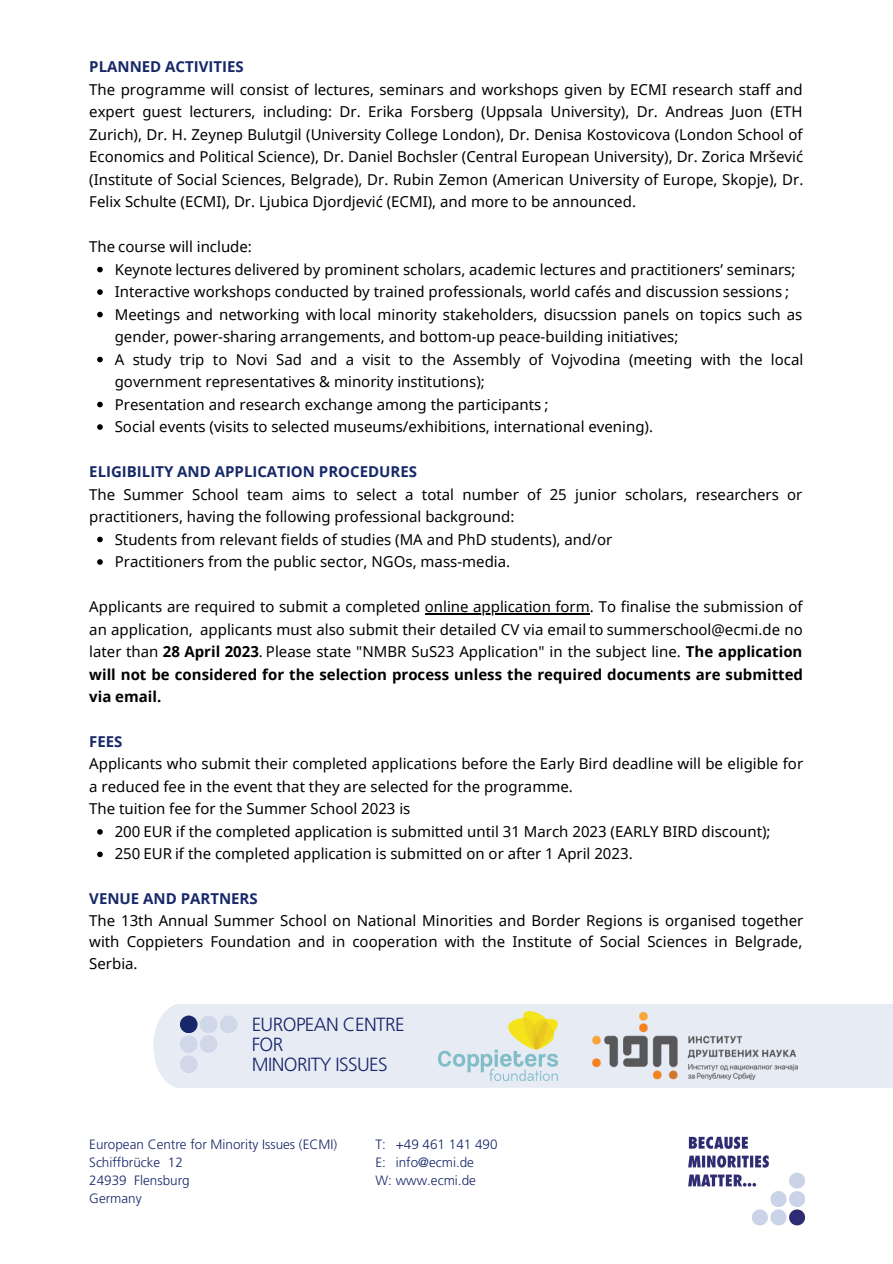
<style>
.page{position:relative;width:893px;height:1264px;background:#fff}
.page>*{position:absolute;margin:0;border:0;box-sizing:border-box;transform-origin:0 0}
.t1{font:300 19.05px/20px "Frutiger LT Std";letter-spacing:-.03em;color:#172769}
.t2{font:15px/22.5px "Noto Sans";color:#000}
.t3{font:700 15px "Open Sans";color:#172869}
.t4{font:300 13.5px/18px "Frutiger LT Std";color:#172769}
.s1{font-weight:700}
</style>
<div class="page">
<div style="left:179px;top:1004px;width:713px;height:83px;background:#e7ebf4"></div>
<svg style="left:153px;top:1004px;width:54px;height:83px"></svg>
<svg style="left:97px;top:267px;width:6px;height:5px"></svg>
<svg style="left:97px;top:289px;width:6px;height:6px"></svg>
<svg style="left:97px;top:312px;width:6px;height:5px"></svg>
<svg style="left:97px;top:357px;width:6px;height:5px"></svg>
<svg style="left:97px;top:402px;width:6px;height:5px"></svg>
<svg style="left:97px;top:424px;width:6px;height:6px"></svg>
<svg style="left:97px;top:536px;width:6px;height:6px"></svg>
<svg style="left:97px;top:559px;width:6px;height:6px"></svg>
<svg style="left:97px;top:829px;width:6px;height:5px"></svg>
<svg style="left:97px;top:851px;width:6px;height:6px"></svg>
<hr style="left:425px;top:613px;width:164px;height:1px;background:#000">
<img style="left:438px;top:1011px;width:119px;height:69px">
<div style="left:180px;top:1015px;width:17px;height:18px;background:#172769;border-radius:50%"></div>
<div style="left:200px;top:1015px;width:17px;height:18px;background:#cfd7e9;border-radius:50%"></div>
<div style="left:220px;top:1015px;width:17px;height:18px;background:#cfd7e9;border-radius:50%"></div>
<div style="left:180px;top:1035px;width:17px;height:17px;background:#cfd7e9;border-radius:50%"></div>
<div style="left:200px;top:1035px;width:17px;height:17px;background:#cfd7e9;border-radius:50%"></div>
<div style="left:180px;top:1055px;width:17px;height:18px;background:#cfd7e9;border-radius:50%"></div>
<img style="left:688px;top:1136px;width:116px;height:89px">
<img style="left:592px;top:1012px;width:205px;height:67px">
<p class="t3" style="left:89px;top:56px;width:156px">PLANNED ACTIVITIES</p>
<p class="t2" style="left:89px;top:78px;width:715px;text-align:justify">The programme will consist of lectures, seminars and workshops given by ECMI research staff and expert guest lecturers, including: Dr. Erika Forsberg (Uppsala University), Dr. Andreas Juon (ETH Zurich), Dr. H. Zeynep Bulutgil (University College London), Dr. Denisa Kostovicova (London School of Economics and Political Science), Dr. Daniel Bochsler (Central European University), Dr. Zorica Mršević (Institute of Social Sciences, Belgrade), Dr. Rubin Zemon (American University of Europe, Skopje), Dr.<br>Felix Schulte (ECMI), Dr. Ljubica Djordjević (ECMI), and more to be announced.</p>
<p class="t2" style="left:89px;top:235px;width:164px">The course will include:</p>
<p class="t2" style="left:115px;top:257px;width:690px">Keynote lectures delivered by prominent scholars, academic lectures and practitioners’ seminars; Interactive workshops conducted by trained professionals, world cafés and discussion sessions ; Meetings and networking with local minority stakeholders, disucssion panels on topics such as gender, power-sharing arrangements, and bottom-up peace-building initiatives;<br>A study trip to Novi Sad and a visit to the Assembly of Vojvodina (meeting with the local government representatives &amp; minority institutions);<br>Presentation and research exchange among the participants ;<br>Social events (visits to selected museums/exhibitions, international evening).</p>
<p class="t3" style="left:89px;top:461px;width:329px">ELIGIBILITY AND APPLICATION PROCEDURES</p>
<p class="t2" style="left:89px;top:482px;width:714px">The Summer School team aims to select a total number of 25 junior scholars, researchers or practitioners, having the following professional background:</p>
<p class="t2" style="left:115px;top:527px;width:499px">Students from relevant fields of studies (MA and PhD students), and/or<br>Practitioners from the public sector, NGOs, mass-media.</p>
<p class="t2" style="left:89px;top:595px;width:715px;text-align:justify">Applicants are required to submit a completed online application form. To finalise the submission of an application, applicants must also submit their detailed CV via email to summerschool@ecmi.de no later than <span class="s1">28 April 2023</span>. Please state "NMBR SuS23 Application" in the subject line. <span class="s1">The application will not be considered for the selection process unless the required documents are submitted via email.</span></p>
<p class="t3" style="left:89px;top:731px;width:35px">FEES</p>
<p class="t2" style="left:89px;top:752px;width:715px">Applicants who submit their completed applications before the Early Bird deadline will be eligible for a reduced fee in the event that they are selected for the programme.<br>The tuition fee for the Summer School 2023 is</p>
<p class="t2" style="left:115px;top:819px;width:657px">200 EUR if the completed application is submitted until 31 March 2023 (EARLY BIRD discount);<br>250 EUR if the completed application is submitted on or after 1 April 2023.</p>
<p class="t3" style="left:89px;top:888px;width:170px">VENUE AND PARTNERS</p>
<p class="t2" style="left:89px;top:909px;width:715px;line-height:21.3px;text-align:justify">The 13th Annual Summer School on National Minorities and Border Regions is organised together with Coppieters Foundation and in cooperation with the Institute of Social Sciences in Belgrade, Serbia.</p>
<p class="t1" style="left:252px;top:1015px;width:154px">EUROPEAN CENTRE<br>FOR<br>MINORITY ISSUES</p>
<p class="t4" style="left:89px;top:1136px;width:249px">European Centre for Minority Issues (ECMI)<br>Schiffbrücke 12<br>24939 Flensburg<br>Germany</p>
<p class="t4" style="left:395px;top:1136px;width:103px">+49 461 141 490</p>
<p class="t4" style="left:375px;top:1136px;width:12px">T:<br>E:</p>
<p class="t4" style="left:395px;top:1154px;width:80px">info@ecmi.de</p>
<p class="t4" style="left:375px;top:1172px;width:102px">W: www.ecmi.de</p>
</div>
